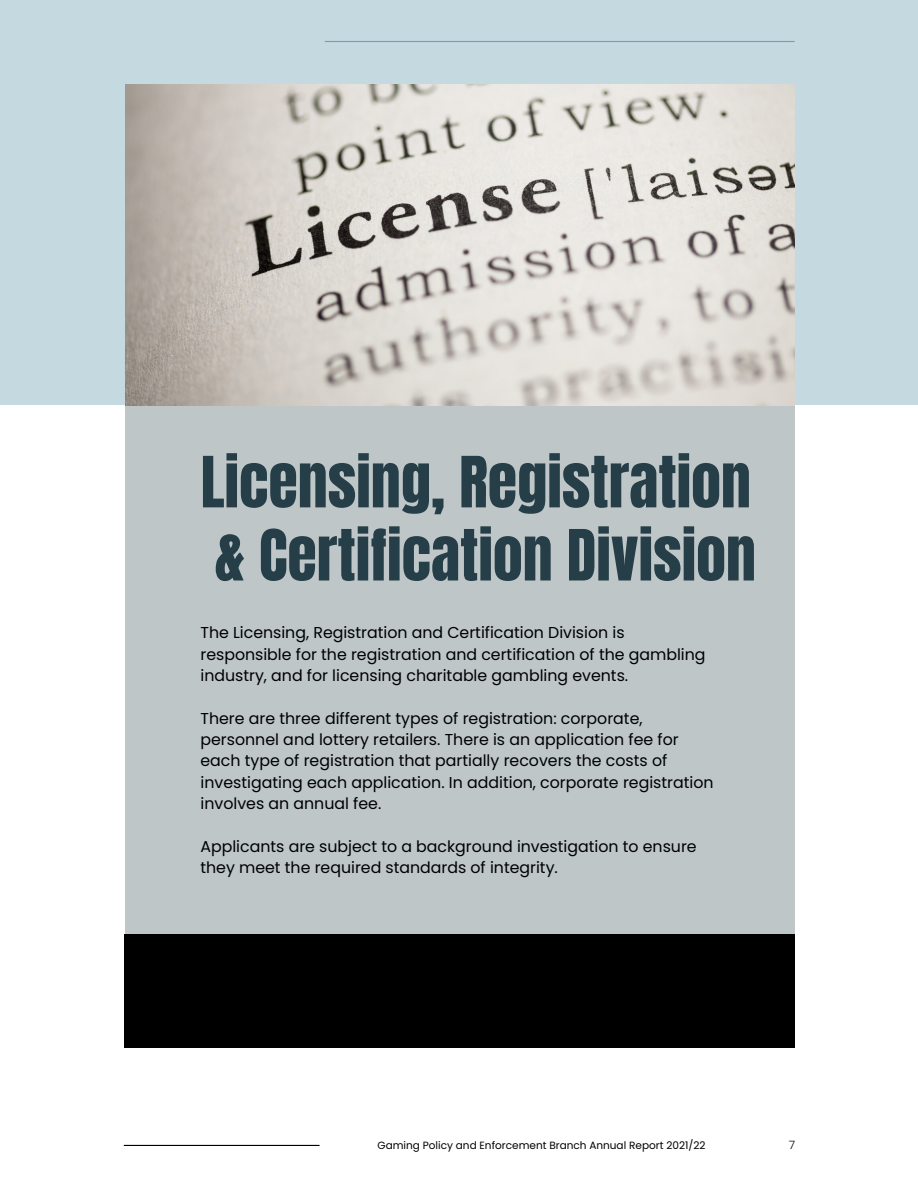
<style>
.page{position:relative;width:918px;height:1188px;background:#fff}
.page>*{position:absolute;margin:0;border:0;box-sizing:border-box;transform-origin:0 0}
.t1{font:60px/73.2px "Anton";color:#253e47}
.t2{font:15.75px/21.3px "Poppins";color:#000}
.t3{font:300 11.25px "Poppins";color:#000}
.t4{font:10.5px "Poppins";color:#000}
</style>
<div class="page">
<div style="left:125px;top:84px;width:669px;height:850px;background:#bec6c8"></div>
<div style="left:0;top:0;width:918px;height:405px;background:#c4d9e0"></div>
<img style="left:125px;top:84px;width:669px;height:322px">
<div style="left:124px;top:935px;width:670px;height:113px;background:#000"></div>
<hr style="left:124px;top:1145px;width:196px;height:1px;background:#000">
<hr style="left:325px;top:41px;width:469px;height:1px;background:#789fad">
<h1 class="t1" style="left:201px;top:447px;width:557px">Licensing, Registration &amp; Certification Division</h1>
<p class="t2" style="left:200px;top:622px;width:507px">The Licensing, Registration and Certification Division is responsible for the registration and certification of the gambling industry, and for licensing charitable gambling events.</p>
<p class="t2" style="left:200px;top:707px;width:515px">There are three different types of registration: corporate, personnel and lottery retailers. There is an application fee for each type of registration that partially recovers the costs of investigating each application. In addition, corporate registration involves an annual fee.</p>
<p class="t2" style="left:200px;top:836px;width:498px">Applicants are subject to a background investigation to ensure they meet the required standards of integrity.</p>
<p class="t4" style="left:378px;top:1138px;width:329px">Gaming Policy and Enforcement Branch Annual Report 2021/22</p>
<p class="t3" style="left:789px;top:1138px;width:8px">7</p>
</div>
